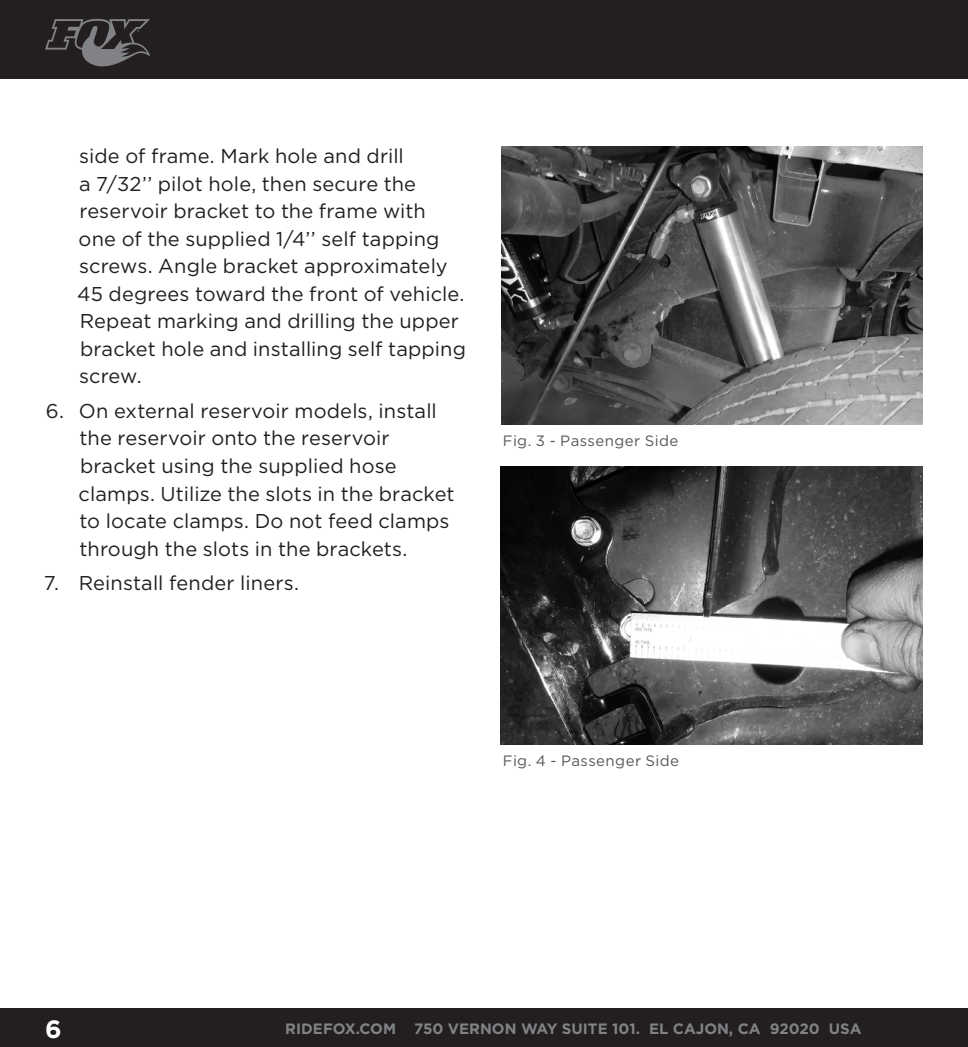
<style>
.page{position:relative;width:968px;height:1047px;background:#fff}
.page>*{position:absolute;margin:0;border:0;box-sizing:border-box;transform-origin:0 0}
.t1{font:700 25px "Gotham";color:#fff}
.ed_bullets{font:20px/27.5px "Gotham";letter-spacing:.005em;color:#231f20}
.t2{font:700 15px "Gotham";color:#808285}
.caption_note{font:15px "Gotham";letter-spacing:.025em;color:#57585a}
</style>
<div class="page">
<img style="left:501px;top:146px;width:421px;height:278px">
<img style="left:501px;top:466px;width:421px;height:278px">
<div style="left:0;top:1007px;width:968px;height:39px;background:#231f20"></div>
<div style="left:0;top:0;width:968px;height:79px;background:#231f20"></div>
<svg style="left:45px;top:19px;width:105px;height:48px"></svg>
<p class="ed_bullets" style="left:77px;top:142px;width:390px">side of frame. Mark hole and drill<br>a 7/32’’ pilot hole, then secure the reservoir bracket to the frame with one of the supplied 1/4’’ self tapping screws. Angle bracket approximately 45 degrees toward the front of vehicle.<br>Repeat marking and drilling the upper bracket hole and installing self tapping screw.</p>
<p class="ed_bullets" style="left:79px;top:396px;width:377px;text-indent:-33px">6. On external reservoir models, install the reservoir onto the reservoir bracket using the supplied hose clamps. Utilize the slots in the bracket to locate clamps. Do not feed clamps through the slots in the brackets.</p>
<p class="ed_bullets" style="left:44px;top:569px;width:257px">7. Reinstall fender liners.</p>
<p class="caption_note" style="left:503px;top:432px;width:177px">Fig. 3 - Passenger Side</p>
<p class="caption_note" style="left:503px;top:751px;width:178px">Fig. 4 - Passenger Side</p>
<p class="t1" style="left:45px;top:1014px;width:18px">6</p>
<p class="t2" style="left:285px;top:1019px;width:577px">RIDEFOX.COM 750 VERNON WAY SUITE 101. EL CAJON, CA 92020 USA</p>
</div>
